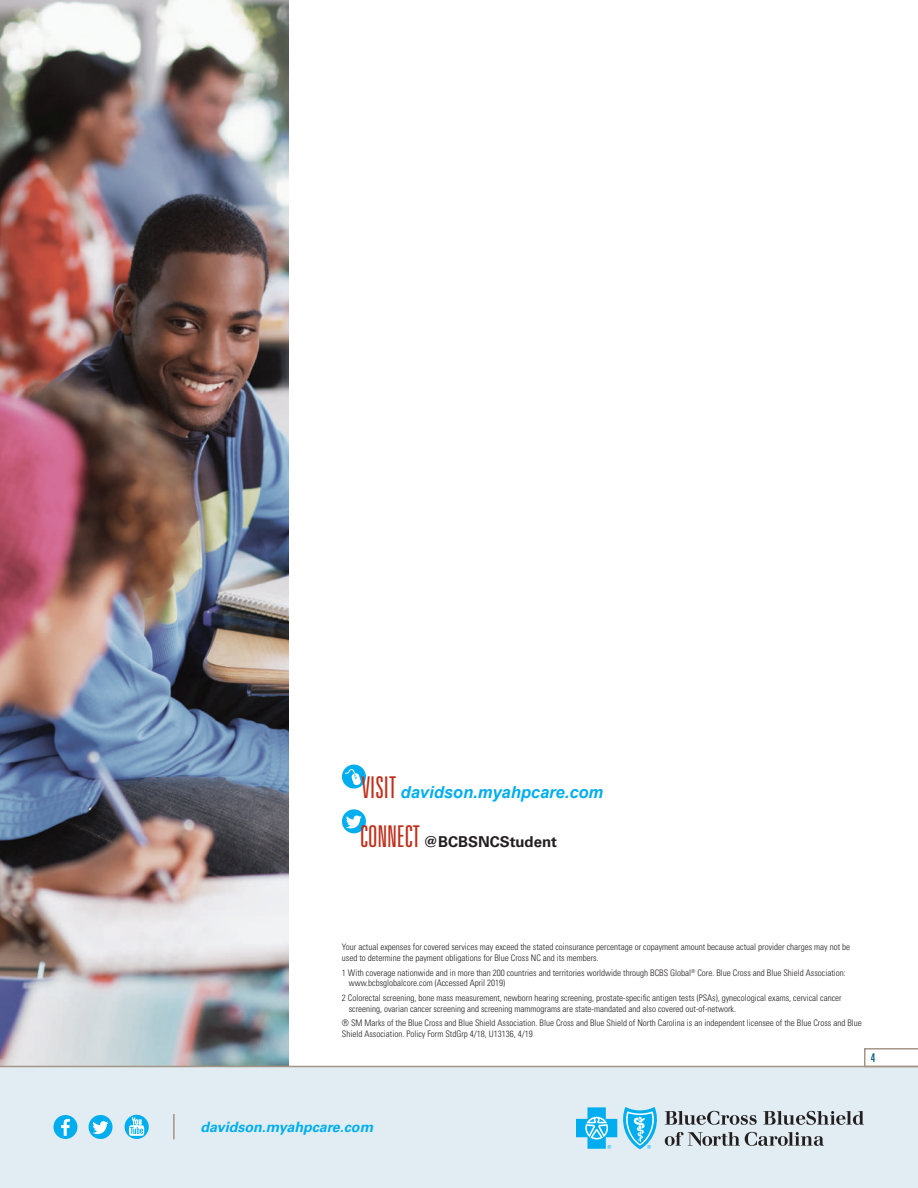
<style>
.page{position:relative;width:918px;height:1188px;background:#fff}
.page>*{position:absolute;margin:0;border:0;box-sizing:border-box;transform-origin:0 0}
.t1{font:italic 700 16.5px "Arial";color:#00aeef}
.t2{font:700 15px "Univers LT Std";color:#231f20}
.t3{font:italic 700 14.25px "Univers LT Std";color:#00aeef}
.t4{font:ultra-condensed 12px "Univers LT Std";color:#005983}
.t5{font:300 condensed 9px/10.5px "Univers LT Std";color:#231f20}
.s1{font-family:"Univers LT Std";font-weight:300;font-style:normal;font-stretch:ultra-condensed;font-size:30px;color:#c02d19}
.s2{font-weight:300;font-stretch:ultra-condensed;font-size:30px;color:#c02d19}
</style>
<div class="page">
<img style="left:0;top:0;width:288px;height:1066px">
<div style="left:0;top:1066px;width:918px;height:122px;background:#e1edf3"></div>
<hr style="left:0;top:1066px;width:918px;height:1px;background:#a49586">
<svg style="left:665px;top:1111px;width:92px;height:14px"></svg>
<svg style="left:763px;top:1111px;width:101px;height:14px"></svg>
<svg style="left:665px;top:1132px;width:159px;height:14px"></svg>
<svg style="left:576px;top:1107px;width:81px;height:42px"></svg>
<hr style="left:173px;top:1114px;width:2px;height:25px;background:#a49586">
<div style="left:89px;top:1115px;width:24px;height:24px;background:#00aeef;border-radius:50%"></div>
<svg style="left:92px;top:1121px;width:16px;height:13px"></svg>
<div style="left:53px;top:1115px;width:24px;height:24px;background:#00aeef;border-radius:50%"></div>
<svg style="left:61px;top:1119px;width:9px;height:17px"></svg>
<svg style="left:125px;top:1115px;width:24px;height:24px"></svg>
<svg style="left:129px;top:1118px;width:15px;height:18px"></svg>
<svg style="left:864px;top:1048px;width:54px;height:18px"></svg>
<div style="left:342px;top:765px;width:24px;height:24px;background:#00aeef;border-radius:50%"></div>
<svg style="left:345px;top:769px;width:16px;height:17px"></svg>
<div style="left:342px;top:809px;width:24px;height:24px;background:#00aeef;border-radius:50%"></div>
<svg style="left:346px;top:816px;width:16px;height:12px"></svg>
<h1 class="t1" style="left:362px;top:782px;width:243px"><span class="s1">VISIT</span> davidson.myahpcare.com</h1>
<h2 class="t2" style="left:360px;top:833px;width:199px"><span class="s2">CONNECT</span> @BCBSNCStudent</h2>
<p class="t5" style="left:342px;top:942px;width:510px">Your actual expenses for covered services may exceed the stated coinsurance percentage or copayment amount because actual provider charges may not be used to determine the payment obligations for Blue Cross NC and its members.</p>
<p class="t5" style="left:349px;top:967px;width:499px;text-indent:-7px">1 With coverage nationwide and in more than 200 countries and territories worldwide through BCBS Global<sup>®</sup> Core. Blue Cross and Blue Shield Association: www.bcbsglobalcore.com (Accessed April 2019)</p>
<p class="t5" style="left:349px;top:993px;width:495px;text-indent:-7px">2 Colorectal screening, bone mass measurement, newborn hearing screening, prostate-specific antigen tests (PSAs), gynecological exams, cervical cancer screening, ovarian cancer screening and screening mammograms are state-mandated and also covered out-of-network.</p>
<p class="t5" style="left:342px;top:1018px;width:521px">® SM Marks of the Blue Cross and Blue Shield Association. Blue Cross and Blue Shield of North Carolina is an independent licensee of the Blue Cross and Blue<br>Shield Association. Policy Form StdGrp 4/18, U13136, 4/19</p>
<h3 class="t4" style="left:871px;top:1051px;width:6px">4</h3>
<h3 class="t3" style="left:200px;top:1119px;width:174px">davidson.myahpcare.com</h3>
</div>
